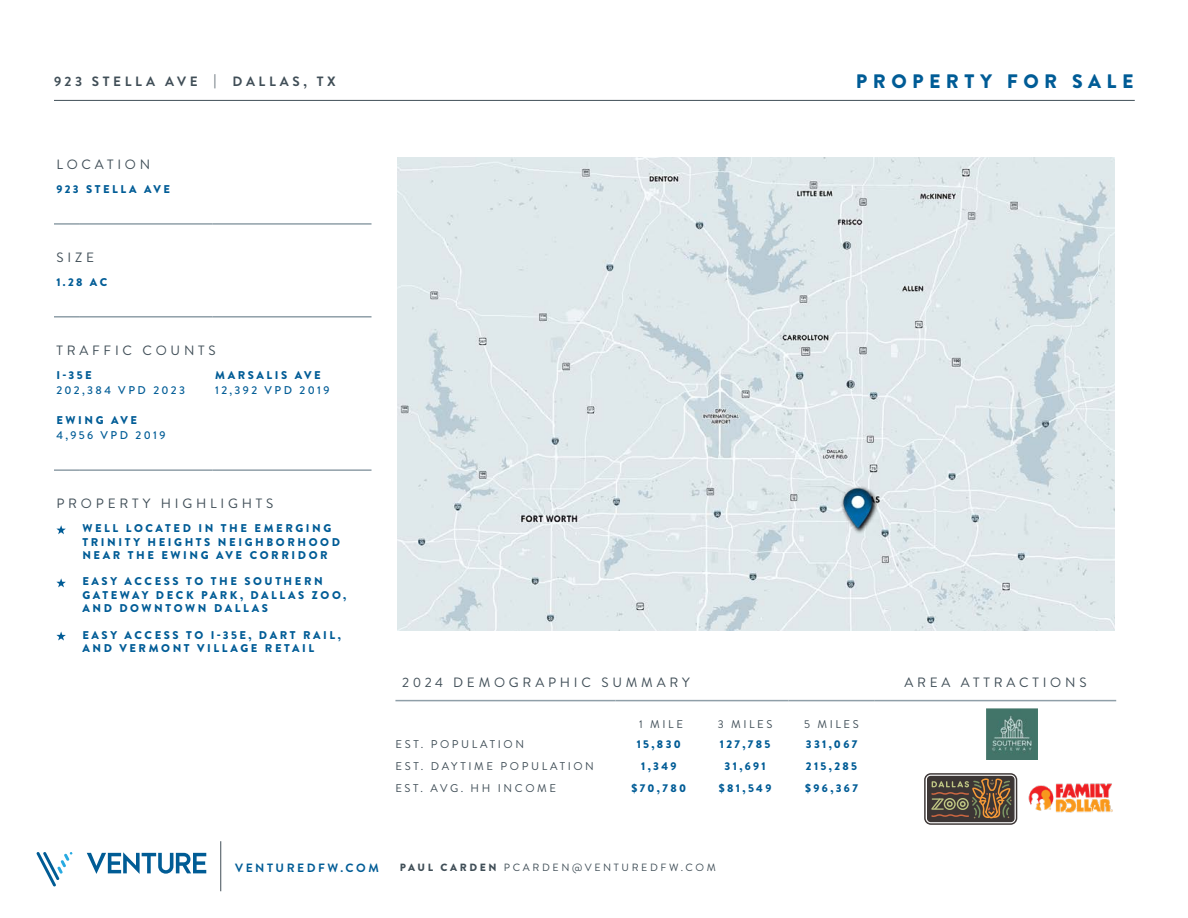
<style>
.page{position:relative;width:1188px;height:918px;background:#fff}
.page>*{position:absolute;margin:0;border:0;box-sizing:border-box;transform-origin:0 0}
.t1{font:900 19.5px "Brandon Grotesque";letter-spacing:.28em;color:#005c96}
.t2{font:13.5px "Brandon Grotesque";letter-spacing:.28em;color:#404e57}
.t3{font:700 13.5px "Brandon Grotesque";letter-spacing:.27em;color:#404e57}
.t4{font:700 12px "Brandon Grotesque";letter-spacing:.21em;color:#005c96}
.t5{font:900 11.25px/13.5px "Brandon Grotesque";letter-spacing:.23em;color:#005c96}
.t6{font:11.25px "Brandon Grotesque";letter-spacing:.23em;color:#404e57}
.t7{font:500 11.25px "Brandon Grotesque";letter-spacing:.21em;color:#005c96}
.t8{font:900 11.25px "Brandon Grotesque";color:#005b95}
.t9{font:10.5px "Brandon Grotesque";letter-spacing:.25em;color:#404e57}
.s1{font-weight:900}
</style>
<div class="page">
<svg style="left:37px;top:852px;width:36px;height:34px"></svg>
<svg style="left:87px;top:852px;width:119px;height:22px"></svg>
<hr style="left:220px;top:841px;width:1px;height:50px;background:#404e57">
<hr style="left:54px;top:100px;width:1081px;height:1px;background:#404e57">
<hr style="left:395px;top:700px;width:221px;height:1px;background:#8f9fa8">
<hr style="left:616px;top:700px;width:86px;height:1px;background:#8f9fa8">
<hr style="left:702px;top:700px;width:86px;height:1px;background:#8f9fa8">
<hr style="left:788px;top:700px;width:87px;height:1px;background:#8f9fa8">
<hr style="left:875px;top:700px;width:241px;height:1px;background:#8f9fa8">
<hr style="left:54px;top:223px;width:26px;height:2px;background:#8f9fa8">
<hr style="left:80px;top:223px;width:133px;height:2px;background:#8f9fa8">
<hr style="left:213px;top:223px;width:159px;height:2px;background:#8f9fa8">
<hr style="left:54px;top:469px;width:26px;height:2px;background:#8f9fa8">
<hr style="left:80px;top:469px;width:133px;height:2px;background:#8f9fa8">
<hr style="left:213px;top:469px;width:159px;height:2px;background:#8f9fa8">
<hr style="left:54px;top:316px;width:26px;height:2px;background:#8f9fa8">
<hr style="left:80px;top:316px;width:133px;height:2px;background:#8f9fa8">
<hr style="left:213px;top:316px;width:159px;height:2px;background:#8f9fa8">
<svg style="left:56px;top:525px;width:10px;height:9px"></svg>
<svg style="left:56px;top:578px;width:10px;height:9px"></svg>
<svg style="left:56px;top:631px;width:10px;height:10px"></svg>
<svg style="left:924px;top:773px;width:93px;height:52px;background:#685b4c"></svg>
<img style="left:987px;top:709px;width:51px;height:51px">
<img style="left:397px;top:158px;width:717px;height:473px">
<img style="left:838px;top:481px;width:41px;height:55px">
<img style="left:1028px;top:783px;width:85px;height:30px">
<p class="t3" style="left:54px;top:72px;width:283px">923 STELLA AVE | DALLAS, TX</p>
<h1 class="t1" style="left:856px;top:67px;width:279px">PROPERTY FOR SALE</h1>
<p class="t2" style="left:56px;top:155px;width:95px">LOCATION</p>
<p class="t5" style="left:56px;top:183px;width:115px">923 STELLA AVE</p>
<p class="t2" style="left:56px;top:248px;width:39px">SIZE</p>
<p class="t5" style="left:56px;top:276px;width:53px">1.28 AC</p>
<p class="t2" style="left:56px;top:341px;width:161px">TRAFFIC COUNTS</p>
<p class="t5" style="left:56px;top:368px;width:37px">I-35E</p>
<p class="t5" style="left:215px;top:368px;width:107px">MARSALIS AVE</p>
<p class="t7" style="left:56px;top:382px;width:130px">202,384 VPD 2023</p>
<p class="t7" style="left:215px;top:382px;width:116px">12,392 VPD 2019</p>
<p class="t5" style="left:56px;top:414px;width:82px">EWING AVE</p>
<p class="t7" style="left:56px;top:428px;width:111px">4,956 VPD 2019</p>
<p class="t2" style="left:56px;top:494px;width:218px">PROPERTY HIGHLIGHTS</p>
<p class="t5" style="left:82px;top:522px;width:259px">WELL LOCATED IN THE EMERGING<br>TRINITY HEIGHTS NEIGHBORHOOD<br>NEAR THE EWING AVE CORRIDOR</p>
<p class="t5" style="left:82px;top:575px;width:265px">EASY ACCESS TO THE SOUTHERN<br>GATEWAY DECK PARK, DALLAS ZOO,<br>AND DOWNTOWN DALLAS</p>
<p class="t5" style="left:82px;top:628px;width:260px">EASY ACCESS TO I-35E, DART RAIL,<br>AND VERMONT VILLAGE RETAIL</p>
<p class="t2" style="left:402px;top:673px;width:289px">2024 DEMOGRAPHIC SUMMARY</p>
<p class="t2" style="left:904px;top:673px;width:184px">AREA ATTRACTIONS</p>
<p class="t6" style="left:639px;top:717px;width:45px">1 MILE</p>
<p class="t6" style="left:718px;top:717px;width:56px">3 MILES</p>
<p class="t6" style="left:804px;top:717px;width:56px">5 MILES</p>
<p class="t6" style="left:396px;top:736px;width:130px">EST. POPULATION</p>
<p class="t8" style="left:637px;top:736px;width:46px">15,830</p>
<p class="t5" style="left:720px;top:738px;width:52px">127,785</p>
<p class="t5" style="left:806px;top:738px;width:53px">331,067</p>
<p class="t6" style="left:396px;top:758px;width:200px">EST. DAYTIME POPULATION</p>
<p class="t5" style="left:641px;top:759px;width:37px">1,349</p>
<p class="t5" style="left:725px;top:759px;width:43px">31,691</p>
<p class="t5" style="left:806px;top:759px;width:53px">215,285</p>
<p class="t6" style="left:395px;top:780px;width:162px">EST. AVG. HH INCOME</p>
<p class="t5" style="left:631px;top:781px;width:56px">$70,780</p>
<p class="t5" style="left:719px;top:781px;width:54px">$81,549</p>
<p class="t5" style="left:805px;top:781px;width:54px">$96,367</p>
<p class="t4" style="left:235px;top:860px;width:145px">VENTUREDFW.COM</p>
<p class="t9" style="left:400px;top:861px;width:318px"><span class="s1">PAUL CARDEN</span> PCARDEN@VENTUREDFW.COM</p>
</div>
